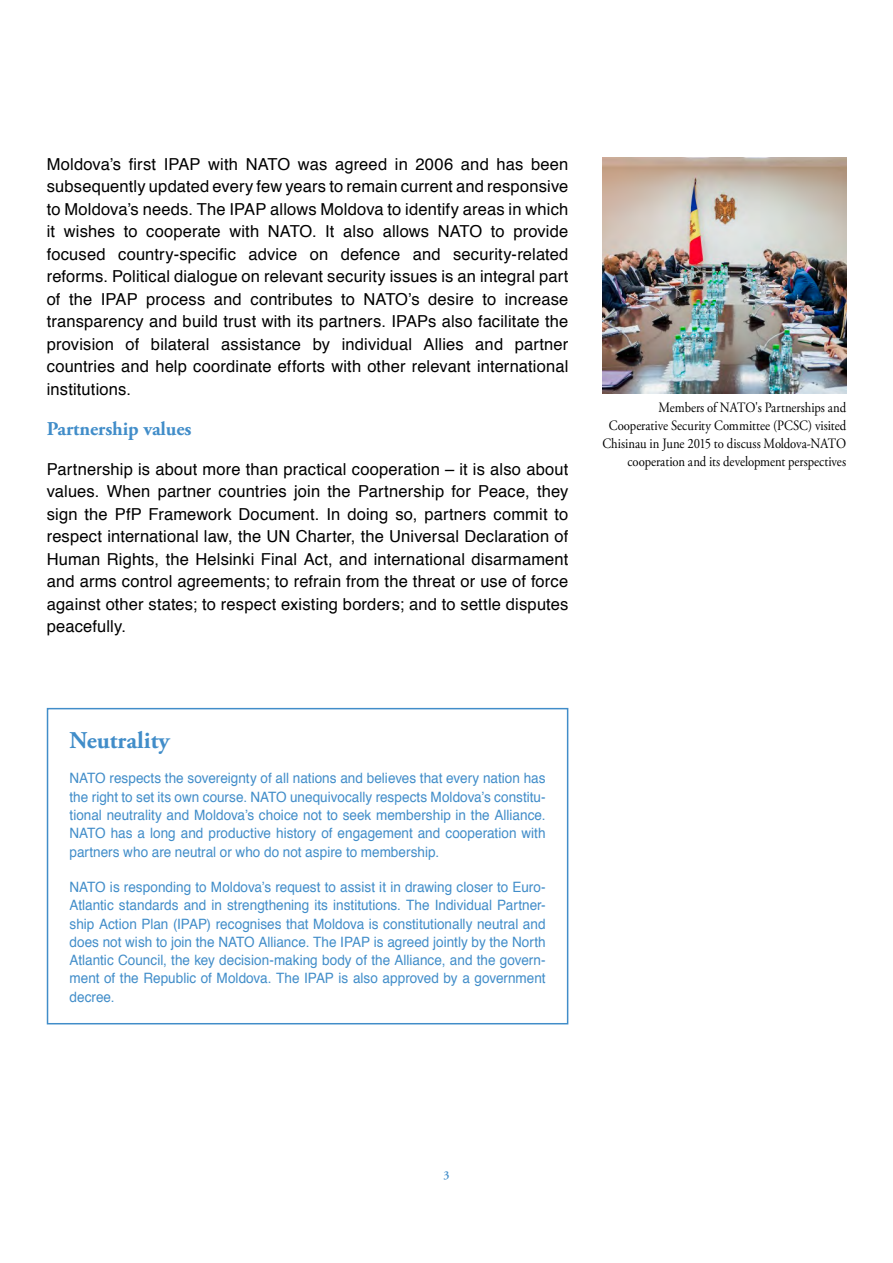
<style>
.page{position:relative;width:893px;height:1263px;background:#fff}
.page>*{position:absolute;margin:0;border:0;box-sizing:border-box;transform-origin:0 0}
.t1{font:700 24px "Adobe Garamond Pro";color:#418dc9}
.t2{font:700 19.5px "Adobe Garamond Pro";letter-spacing:-.005em;color:#418dc9}
.t3{font:16.5px/22.5px "Helvetica";letter-spacing:.01em;color:#000;text-align:justify}
.t4{font:14.25px/18.3px "Helvetica";color:#418dc9;text-align:justify;scale:.95 1}
.t5{font:14.25px/18px "Adobe Garamond Pro";color:#000;text-align:right;scale:.89 1}
.t6{font:600 12px "Adobe Garamond Pro";color:#418dc9}
</style>
<div class="page">
<div style="left:47px;top:708px;width:521px;height:316px;border:2px solid #418dc9"></div>
<img style="left:602px;top:157px;width:244px;height:236px">
<p class="t3" style="left:47px;top:153px;width:523px">Moldova’s first IPAP with NATO was agreed in 2006 and has been subsequently updated every few years to remain current and responsive to Moldova’s needs. The IPAP allows Moldova to identify areas in which it wishes to cooperate with NATO. It also allows NATO to provide focused country-specific advice on defence and security-related reforms. Political dialogue on relevant security issues is an integral part of the IPAP process and contributes to NATO’s desire to increase transparency and build trust with its partners. IPAPs also facilitate the provision of bilateral assistance by individual Allies and partner countries and help coordinate efforts with other relevant international institutions.</p>
<p class="t2" style="left:47px;top:418px;width:146px">Partnership values</p>
<p class="t3" style="left:47px;top:458px;width:523px">Partnership is about more than practical cooperation – it is also about values. When partner countries join the Partnership for Peace, they sign the PfP Framework Document. In doing so, partners commit to respect international law, the UN Charter, the Universal Declaration of Human Rights, the Helsinki Final Act, and international disarmament and arms control agreements; to refrain from the threat or use of force against other states; to respect existing borders; and to settle disputes peacefully.</p>
<p class="t5" style="left:602px;top:399px;width:275px">Members of NATO's Partnerships and Cooperative Security Committee (PCSC) visited Chisinau in June 2015 to discuss Moldova-NATO cooperation and its development perspectives</p>
<h1 class="t1" style="left:70px;top:726px;width:102px">Neutrality</h1>
<p class="t4" style="left:70px;top:770px;width:503px">NATO respects the sovereignty of all nations and believes that every nation has the right to set its own course. NATO unequivocally respects Moldova’s constitu&shy;tional neutrality and Moldova’s choice not to seek membership in the Alliance.<br>NATO has a long and productive history of engagement and cooperation with partners who are neutral or who do not aspire to membership.</p>
<p class="t4" style="left:70px;top:878px;width:503px">NATO is responding to Moldova’s request to assist it in drawing closer to Euro-Atlantic standards and in strengthening its institutions. The Individual Partner&shy;ship Action Plan (IPAP) recognises that Moldova is constitutionally neutral and does not wish to join the NATO Alliance. The IPAP is agreed jointly by the North Atlantic Council, the key decision-making body of the Alliance, and the govern&shy;ment of the Republic of Moldova. The IPAP is also approved by a government decree.</p>
<p class="t6" style="left:443px;top:1168px;width:8px">3</p>
</div>
